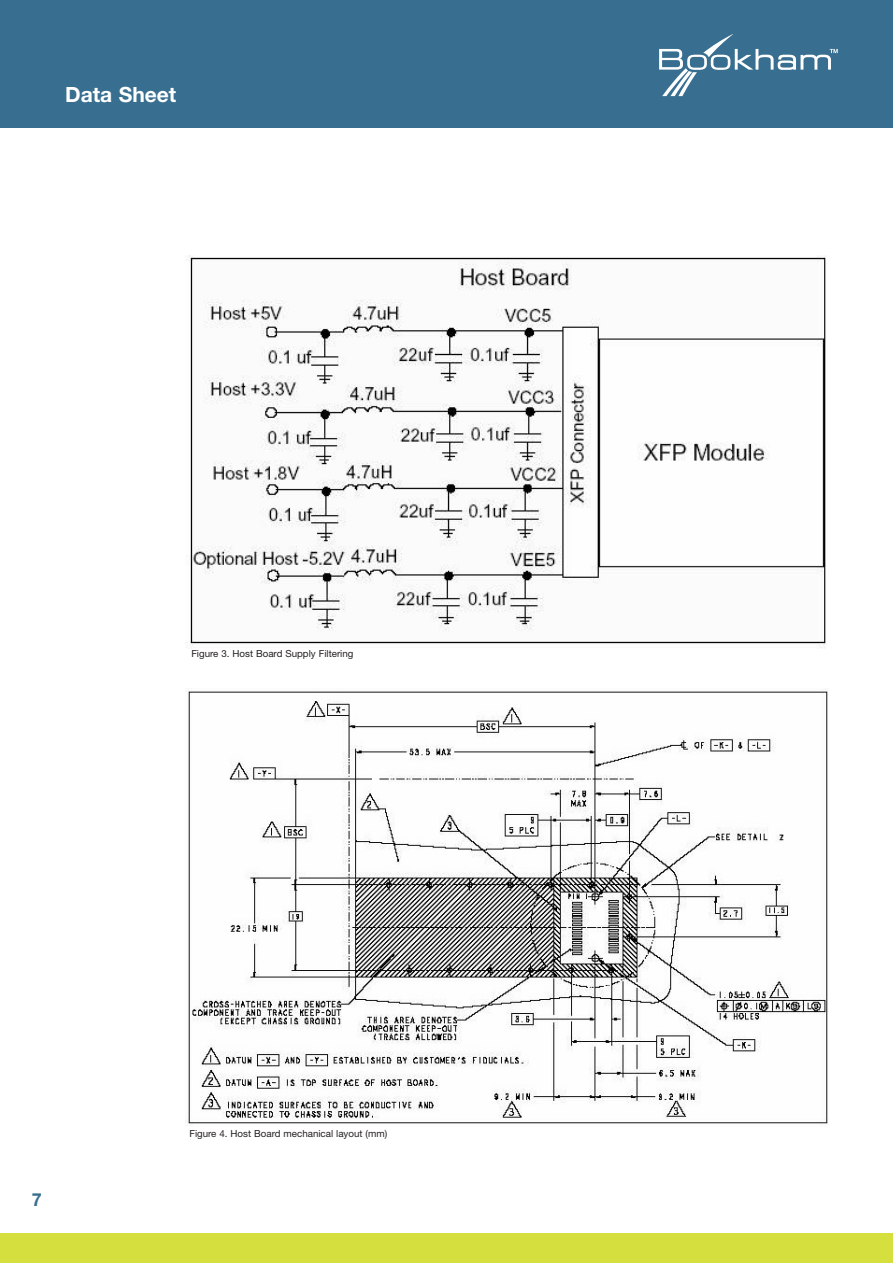
<style>
.page{position:relative;width:893px;height:1263px;background:#fff}
.page>*{position:absolute;margin:0;border:0;box-sizing:border-box;transform-origin:0 0}
.t1{font:700 21px "Helvetica Neue";color:#fff}
.t2{font:700 18px "Helvetica Neue";color:#386e8f}
.t3{font:9.75px "Helvetica Neue";color:#231f20}
</style>
<div class="page">
<div style="left:0;top:0;width:893px;height:128px;background:#386e8f"></div>
<svg style="left:659px;top:34px;width:179px;height:62px"></svg>
<div style="left:0;top:1233px;width:893px;height:30px;background:#d5df3e"></div>
<img style="left:185px;top:255px;width:641px;height:394px">
<img style="left:186px;top:689px;width:642px;height:436px">
<h1 class="t1" style="left:65px;top:87px;width:113px">Data Sheet</h1>
<p class="t3" style="left:191px;top:650px;width:164px">Figure 3. Host Board Supply Filtering</p>
<h2 class="t2" style="left:32px;top:1193px;width:12px">7</h2>
<p class="t3" style="left:189px;top:1130px;width:199px">Figure 4. Host Board mechanical layout (mm)</p>
</div>
